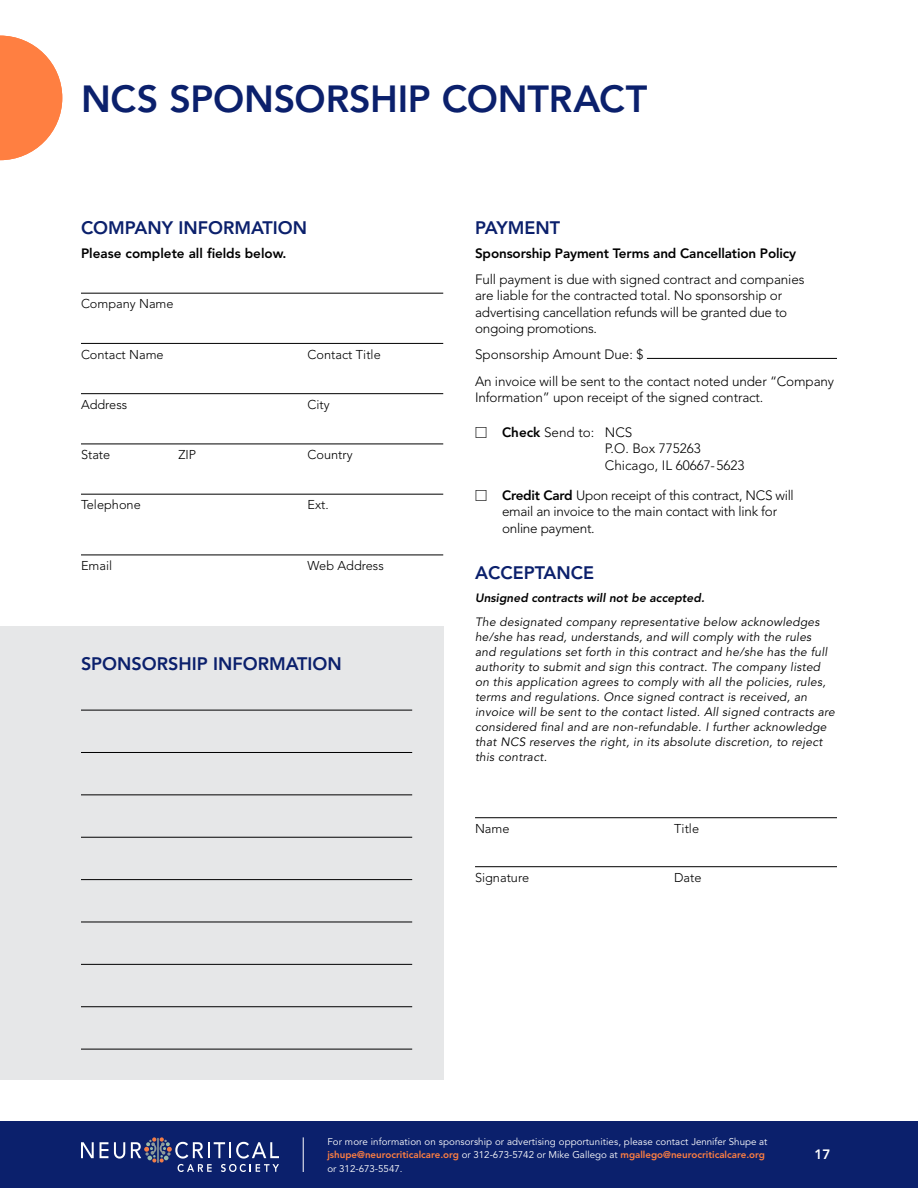
<style>
.page{position:relative;width:918px;height:1188px;background:#fff}
.page>*{position:absolute;margin:0;border:0;box-sizing:border-box;transform-origin:0 0}
.t1{font:800 37.5px "Avenir LT Std";letter-spacing:-.005em;color:#0b206c}
.Subhead{font:800 18px "Avenir LT Std";color:#0b206c}
.Body_Copy_Last{font:300 13.5px/16.5px "Avenir LT Std";letter-spacing:-.01em;color:#000}
.Body_Copy{font:300 13.5px/16.5px "Avenir LT Std";letter-spacing:-.02em;color:#000}
.Body_Copy-2{font:800 13.5px "Avenir LT Std";letter-spacing:-.01em;color:#000}
.Body_Copy-3{font:300 13.5px/16.5px "Avenir LT Std";color:#000}
.t2{font:800 13.5px "Avenir LT Std";color:#fff}
.contract_company_inf{font:300 12.75px "Avenir LT Std";color:#000}
.Body_Copy_Last-2{font:italic 12px/15px "Avenir LT Std";letter-spacing:.02em;color:#000}
.Disclaimer{font:italic 800 12px "Avenir LT Std";color:#000}
.t3{font:9.75px/13.5px "Avenir LT Std";letter-spacing:.01em;color:#fff}
.s1{font-family:"Universal Std Newswith Comm Pi";font-weight:400}
.s2{font-weight:800}
.s3{font-weight:800;color:#ff7f41}
</style>
<div class="page">
<div style="left:0;top:1121px;width:918px;height:67px;background:#0b206c"></div>
<svg style="left:81px;top:1142px;width:13px;height:16px"></svg>
<svg style="left:100px;top:1142px;width:8px;height:16px"></svg>
<svg style="left:114px;top:1142px;width:11px;height:17px"></svg>
<svg style="left:131px;top:1137px;width:148px;height:35px"></svg>
<hr style="left:303px;top:1137px;width:1px;height:35px;background:#fff">
<hr style="left:647px;top:358px;width:190px;height:1px;background:#000">
<svg style="left:0;top:36px;width:62px;height:124px"></svg>
<hr style="left:81px;top:293px;width:362px;height:1px;background:#000">
<hr style="left:81px;top:343px;width:362px;height:1px;background:#000">
<hr style="left:81px;top:393px;width:362px;height:1px;background:#000">
<hr style="left:81px;top:444px;width:362px;height:1px;background:#000">
<hr style="left:81px;top:494px;width:362px;height:1px;background:#000">
<hr style="left:81px;top:555px;width:362px;height:1px;background:#000">
<div style="left:0;top:627px;width:443px;height:453px;background:#e6e7e8"></div>
<hr style="left:81px;top:710px;width:331px;height:1px;background:#000">
<hr style="left:81px;top:752px;width:331px;height:1px;background:#000">
<hr style="left:81px;top:795px;width:331px;height:1px;background:#000">
<hr style="left:81px;top:837px;width:331px;height:1px;background:#000">
<hr style="left:81px;top:879px;width:331px;height:1px;background:#000">
<hr style="left:81px;top:922px;width:331px;height:1px;background:#000">
<hr style="left:81px;top:964px;width:331px;height:1px;background:#000">
<hr style="left:81px;top:1006px;width:331px;height:1px;background:#000">
<hr style="left:81px;top:1049px;width:331px;height:1px;background:#000">
<hr style="left:475px;top:817px;width:362px;height:1px;background:#000">
<hr style="left:475px;top:866px;width:362px;height:1px;background:#000">
<p class="t1" style="left:81px;top:77px;width:568px">NCS SPONSORSHIP CONTRACT</p>
<p class="Subhead" style="left:81px;top:217px;width:228px">COMPANY INFORMATION</p>
<p class="Body_Copy-2" style="left:81px;top:245px;width:207px">Please complete all fields below.</p>
<p class="contract_company_inf" style="left:81px;top:296px;width:94px">Company Name</p>
<p class="contract_company_inf" style="left:81px;top:347px;width:84px">Contact Name</p>
<p class="contract_company_inf" style="left:308px;top:347px;width:75px">Contact Title</p>
<p class="contract_company_inf" style="left:81px;top:397px;width:48px">Address</p>
<p class="contract_company_inf" style="left:308px;top:397px;width:24px">City</p>
<p class="contract_company_inf" style="left:81px;top:447px;width:31px">State</p>
<p class="contract_company_inf" style="left:178px;top:447px;width:19px">ZIP</p>
<p class="contract_company_inf" style="left:308px;top:447px;width:47px">Country</p>
<p class="contract_company_inf" style="left:81px;top:497px;width:61px">Telephone</p>
<p class="contract_company_inf" style="left:308px;top:497px;width:23px">Ext.</p>
<p class="contract_company_inf" style="left:81px;top:558px;width:33px">Email</p>
<p class="contract_company_inf" style="left:308px;top:558px;width:78px">Web Address</p>
<p class="Subhead" style="left:81px;top:653px;width:262px">SPONSORSHIP INFORMATION</p>
<p class="Subhead" style="left:475px;top:217px;width:86px">PAYMENT</p>
<p class="Body_Copy-2" style="left:475px;top:245px;width:323px">Sponsorship Payment Terms and Cancellation Policy</p>
<p class="Body_Copy_Last" style="left:475px;top:271px;width:331px">Full payment is due with signed contract and companies are liable for the contracted total. No sponsorship or advertising cancellation refunds will be granted due to ongoing promotions.</p>
<p class="Body_Copy_Last" style="left:475px;top:346px;width:170px">Sponsorship Amount Due: $</p>
<p class="Body_Copy_Last" style="left:475px;top:373px;width:361px">An invoice will be sent to the contact noted under “Company<br>Information” upon receipt of the signed contract.</p>
<p class="Body_Copy-3" style="left:605px;top:424px;width:141px;text-indent:-130px"><span class="s1">□</span> <span class="s2">Check</span> Send to: NCS<br>P.O. Box 775263<br>Chicago, IL 60667-5623</p>
<p class="Body_Copy" style="left:502px;top:487px;width:293px;text-indent:-27px"><span class="s1">□</span> <span class="s2">Credit Card</span> Upon receipt of this contract, NCS will email an invoice to the main contact with link for online payment.</p>
<p class="Subhead" style="left:475px;top:562px;width:120px">ACCEPTANCE</p>
<p class="Disclaimer" style="left:475px;top:590px;width:231px">Unsigned contracts will not be accepted.</p>
<p class="Body_Copy_Last-2" style="left:475px;top:614px;width:361px">The designated company representative below acknowledges he/she has read, understands, and will comply with the rules and regulations set forth in this contract and he/she has the full authority to submit and sign this contract. The company listed on this application agrees to comply with all the policies, rules, terms and regulations. Once signed contract is received, an invoice will be sent to the contact listed. All signed contracts are considered final and are non-refundable. I further acknowledge that NCS reserves the right, in its absolute discretion, to reject this contract.</p>
<p class="contract_company_inf" style="left:475px;top:821px;width:36px">Name</p>
<p class="contract_company_inf" style="left:674px;top:821px;width:27px">Title</p>
<p class="contract_company_inf" style="left:475px;top:870px;width:56px">Signature</p>
<p class="contract_company_inf" style="left:674px;top:870px;width:29px">Date</p>
<p class="t3" style="left:327px;top:1135px;width:442px">For more information on sponsorship or advertising opportunities, please contact Jennifer Shupe at <span class="s3">jshupe@neurocriticalcare.org</span> or 312-673-5742 or Mike Gallego at <span class="s3">mgallego@neurocriticalcare.org </span>or 312-673-5547.</p>
<p class="t2" style="left:814px;top:1146px;width:17px">17</p>
</div>
